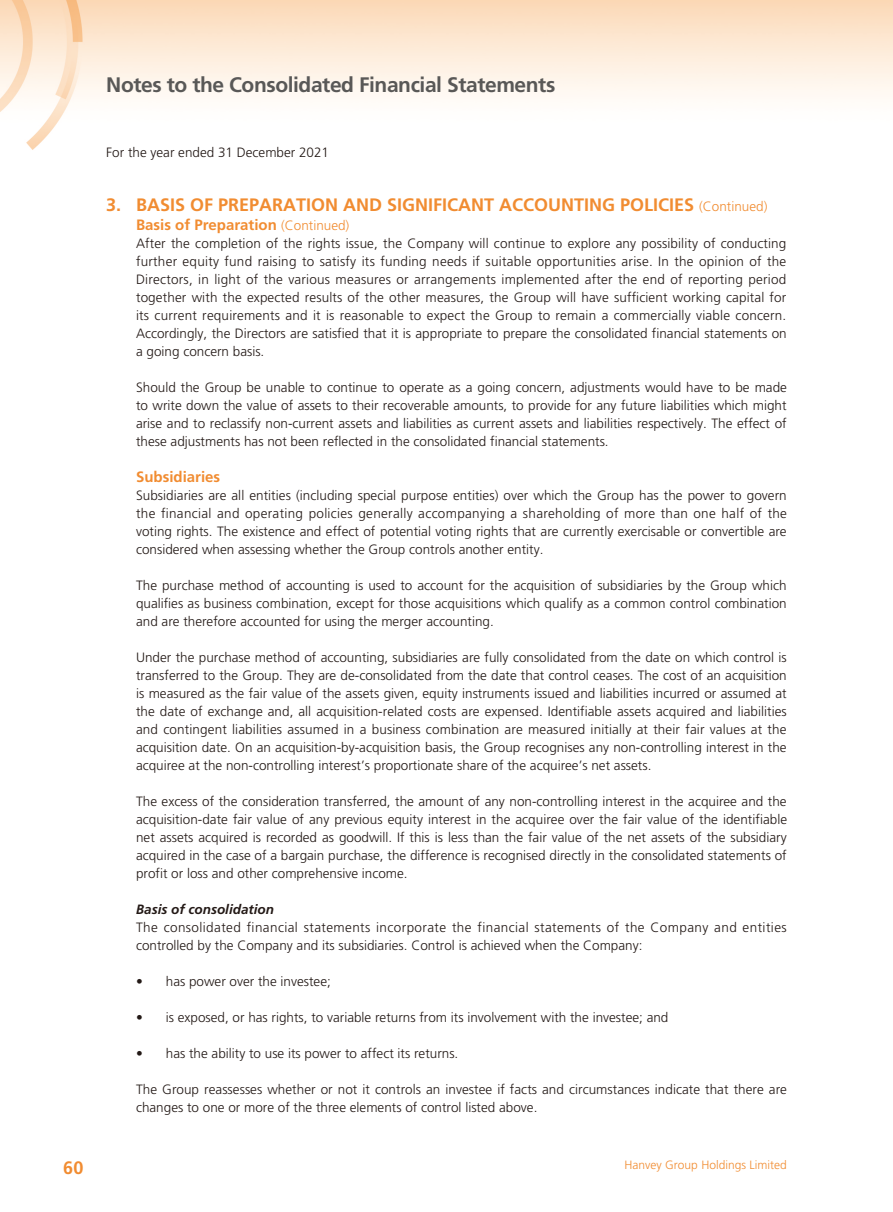
<style>
.page{position:relative;width:893px;height:1212px;background:#fff}
.page>*{position:absolute;margin:0;border:0;box-sizing:border-box;transform-origin:0 0}
.t1{font:700 21px "Frutiger LT Std";letter-spacing:-.02em;color:#595857}
.t2{font:700 18px "Frutiger LT Std";color:#f18c31}
.t3{font:700 15px "Frutiger LT Std";color:#f18c31}
.t4{font:300 13.5px/18px "Frutiger LT Std";color:#231916;text-align:justify}
.t5{font:300 13.5px/18px "Frutiger LT Std";letter-spacing:.03em;color:#231916}
.t6{font:italic 700 13.5px "Frutiger LT Std";color:#231916}
.t7{font:300 12px "Frutiger LT Std";color:#f18c31}
.s1{font-weight:300;font-size:13.5px}
</style>
<div class="page">
<img style="left:0;top:0;width:893px;height:150px">
<h1 class="t1" style="left:106px;top:72px;width:451px">Notes to the Consolidated Financial Statements</h1>
<p class="t4" style="left:106px;top:143px;width:224px">For the year ended 31 December 2021</p>
<h2 class="t2" style="left:106px;top:194px;width:663px">3. BASIS OF PREPARATION AND SIGNIFICANT ACCOUNTING POLICIES <span class="s1">(Continued)</span></h2>
<p class="t3" style="left:136px;top:216px;width:215px">Basis of Preparation <span class="s1">(Continued)</span></p>
<p class="t4" style="left:136px;top:235px;width:652px">After the completion of the rights issue, the Company will continue to explore any possibility of conducting further equity fund raising to satisfy its funding needs if suitable opportunities arise. In the opinion of the Directors, in light of the various measures or arrangements implemented after the end of reporting period together with the expected results of the other measures, the Group will have sufficient working capital for its current requirements and it is reasonable to expect the Group to remain a commercially viable concern.<br>Accordingly, the Directors are satisfied that it is appropriate to prepare the consolidated financial statements on a going concern basis.</p>
<p class="t4" style="left:136px;top:379px;width:652px">Should the Group be unable to continue to operate as a going concern, adjustments would have to be made to write down the value of assets to their recoverable amounts, to provide for any future liabilities which might arise and to reclassify non-current assets and liabilities as current assets and liabilities respectively. The effect of these adjustments has not been reflected in the consolidated financial statements.</p>
<p class="t3" style="left:136px;top:468px;width:86px">Subsidiaries</p>
<p class="t4" style="left:136px;top:487px;width:652px">Subsidiaries are all entities (including special purpose entities) over which the Group has the power to govern the financial and operating policies generally accompanying a shareholding of more than one half of the voting rights. The existence and effect of potential voting rights that are currently exercisable or convertible are considered when assessing whether the Group controls another entity.</p>
<p class="t4" style="left:136px;top:577px;width:652px">The purchase method of accounting is used to account for the acquisition of subsidiaries by the Group which qualifies as business combination, except for those acquisitions which qualify as a common control combination and are therefore accounted for using the merger accounting.</p>
<p class="t4" style="left:136px;top:649px;width:652px">Under the purchase method of accounting, subsidiaries are fully consolidated from the date on which control is transferred to the Group. They are de-consolidated from the date that control ceases. The cost of an acquisition is measured as the fair value of the assets given, equity instruments issued and liabilities incurred or assumed at the date of exchange and, all acquisition-related costs are expensed. Identifiable assets acquired and liabilities and contingent liabilities assumed in a business combination are measured initially at their fair values at the acquisition date. On an acquisition-by-acquisition basis, the Group recognises any non-controlling interest in the acquiree at the non-controlling interest’s proportionate share of the acquiree’s net assets.</p>
<p class="t4" style="left:136px;top:793px;width:652px">The excess of the consideration transferred, the amount of any non-controlling interest in the acquiree and the acquisition-date fair value of any previous equity interest in the acquiree over the fair value of the identifiable net assets acquired is recorded as goodwill. If this is less than the fair value of the net assets of the subsidiary acquired in the case of a bargain purchase, the difference is recognised directly in the consolidated statements of profit or loss and other comprehensive income.</p>
<p class="t6" style="left:136px;top:901px;width:139px">Basis of consolidation</p>
<p class="t5" style="left:136px;top:919px;width:652px">The consolidated financial statements incorporate the financial statements of the Company and entities controlled by the Company and its subsidiaries. Control is achieved when the Company:</p>
<p class="t4" style="left:136px;top:973px;width:196px">• has power over the investee;</p>
<p class="t4" style="left:136px;top:1009px;width:534px">• is exposed, or has rights, to variable returns from its involvement with the investee; and</p>
<p class="t4" style="left:136px;top:1045px;width:324px">• has the ability to use its power to affect its returns.</p>
<p class="t4" style="left:136px;top:1081px;width:652px">The Group reassesses whether or not it controls an investee if facts and circumstances indicate that there are changes to one or more of the three elements of control listed above.</p>
<h2 class="t2" style="left:63px;top:1157px;width:22px">60</h2>
<p class="t7" style="left:625px;top:1158px;width:164px">Hanvey Group Holdings Limited</p>
</div>
